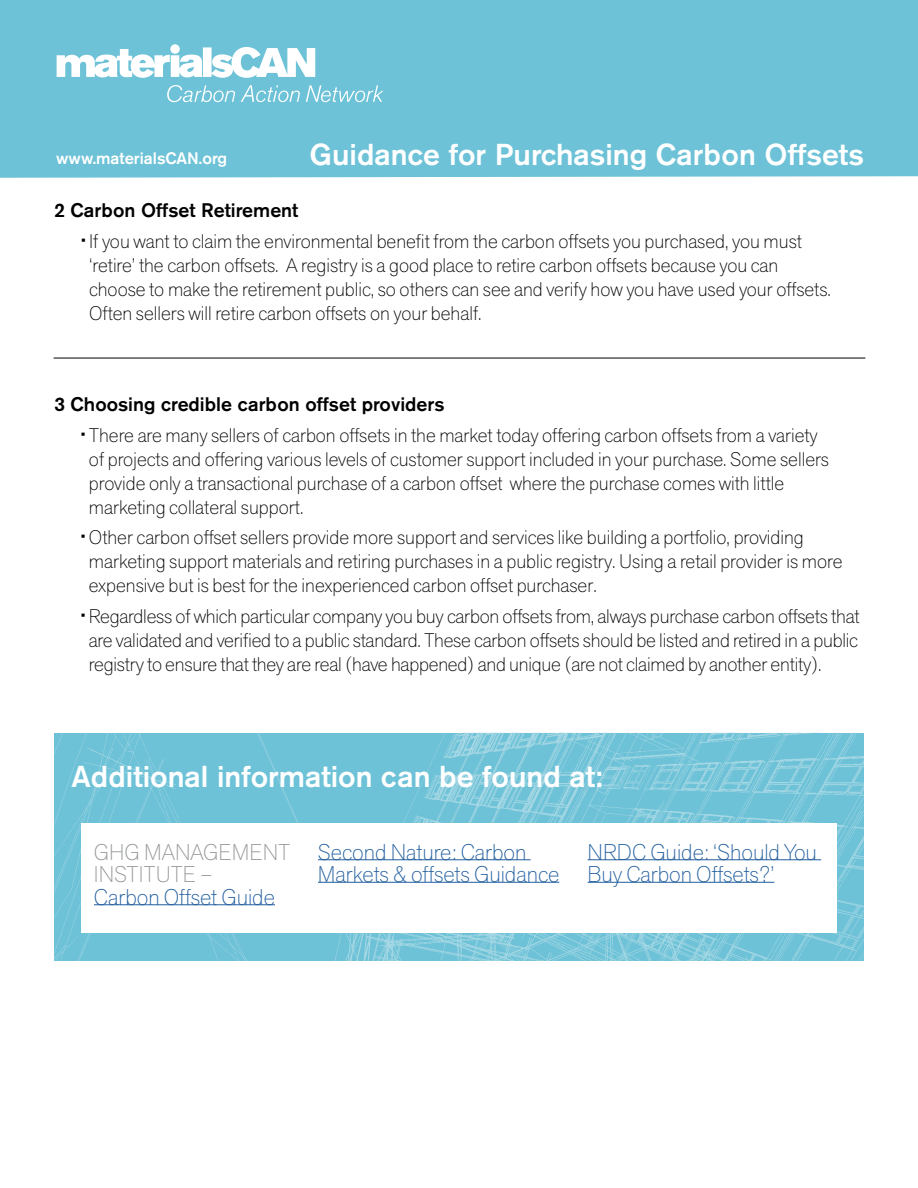
<style>
.page{position:relative;width:918px;height:1188px;background:#fff}
.page>*{position:absolute;margin:0;border:0;box-sizing:border-box;transform-origin:0 0}
.t1{font:500 30px "Akzidenz Grotesk Pro";color:#fff}
.t2{font:200 22.5px/22.5px "Akzid Grtsk Next";color:#215e9e}
.t3{font:200 22.5px/22.5px "Akzid Grtsk Next";color:#939598}
.t4{font:200 19.5px/24px "Akzid Grtsk Next";color:#000}
.t5{font:500 19.5px "Akzidenz Grotesk Pro";color:#000}
.t6{font:500 16.5px "Akzidenz Grotesk Pro";color:#fff}
.s1{font-size:27px}
</style>
<div class="page">
<div style="left:0;top:0;width:918px;height:178px;background:#6dc2d7"></div>
<svg style="left:57px;top:44px;width:258px;height:34px"></svg>
<svg style="left:167px;top:85px;width:216px;height:17px;background:#8acedf"></svg>
<hr style="left:54px;top:358px;width:811px;height:1px;background:#000">
<img style="left:54px;top:733px;width:810px;height:227px">
<div style="left:81px;top:824px;width:756px;height:109px;background:#fff"></div>
<hr style="left:94px;top:905px;width:181px;height:1px;background:#215e9e">
<hr style="left:318px;top:860px;width:213px;height:1px;background:#215e9e">
<hr style="left:318px;top:882px;width:241px;height:1px;background:#215e9e">
<hr style="left:588px;top:860px;width:233px;height:1px;background:#215e9e">
<hr style="left:588px;top:882px;width:186px;height:1px;background:#215e9e">
<p class="t6" style="left:56px;top:148px;width:172px">www.materialsCAN.org</p>
<h1 class="t1" style="left:310px;top:135px;width:556px">Guidance for Purchasing Carbon Offsets</h1>
<p class="t5" style="left:54px;top:198px;width:246px">2 Carbon Offset Retirement</p>
<p class="t4" style="left:89px;top:229px;width:743px;text-indent:-8px"><span class="s1">•</span> If you want to claim the environmental benefit from the carbon offsets you purchased, you must ‘retire’ the carbon offsets. A registry is a good place to retire carbon offsets because you can choose to make the retirement public, so others can see and verify how you have used your offsets.<br>Often sellers will retire carbon offsets on your behalf.</p>
<p class="t5" style="left:54px;top:391px;width:392px">3 Choosing credible carbon offset providers</p>
<p class="t4" style="left:89px;top:423px;width:742px;text-indent:-8px"><span class="s1">•</span> There are many sellers of carbon offsets in the market today offering carbon offsets from a variety of projects and offering various levels of customer support included in your purchase. Some sellers provide only a transactional purchase of a carbon offset where the purchase comes with little marketing collateral support.</p>
<p class="t4" style="left:89px;top:525px;width:755px;text-indent:-8px"><span class="s1">•</span> Other carbon offset sellers provide more support and services like building a portfolio, providing marketing support materials and retiring purchases in a public registry. Using a retail provider is more expensive but is best for the inexperienced carbon offset purchaser.</p>
<p class="t4" style="left:89px;top:604px;width:772px;text-align:justify;text-indent:-8px"><span class="s1">•</span> Regardless of which particular company you buy carbon offsets from, always purchase carbon offsets that are validated and verified to a public standard. These carbon offsets should be listed and retired in a public registry to ensure that they are real (have happened) and unique (are not claimed by another entity).</p>
<h1 class="t1" style="left:72px;top:757px;width:533px">Additional information can be found at:</h1>
<p class="t3" style="left:94px;top:840px;width:198px">GHG MANAGEMENT<br>INSTITUTE –</p>
<p class="t2" style="left:94px;top:885px;width:183px">Carbon Offset Guide</p>
<p class="t2" style="left:318px;top:840px;width:243px">Second Nature: Carbon<br>Markets &amp; offsets Guidance</p>
<p class="t2" style="left:588px;top:840px;width:231px">NRDC Guide: ‘Should You<br>Buy Carbon Offsets?’</p>
</div>
